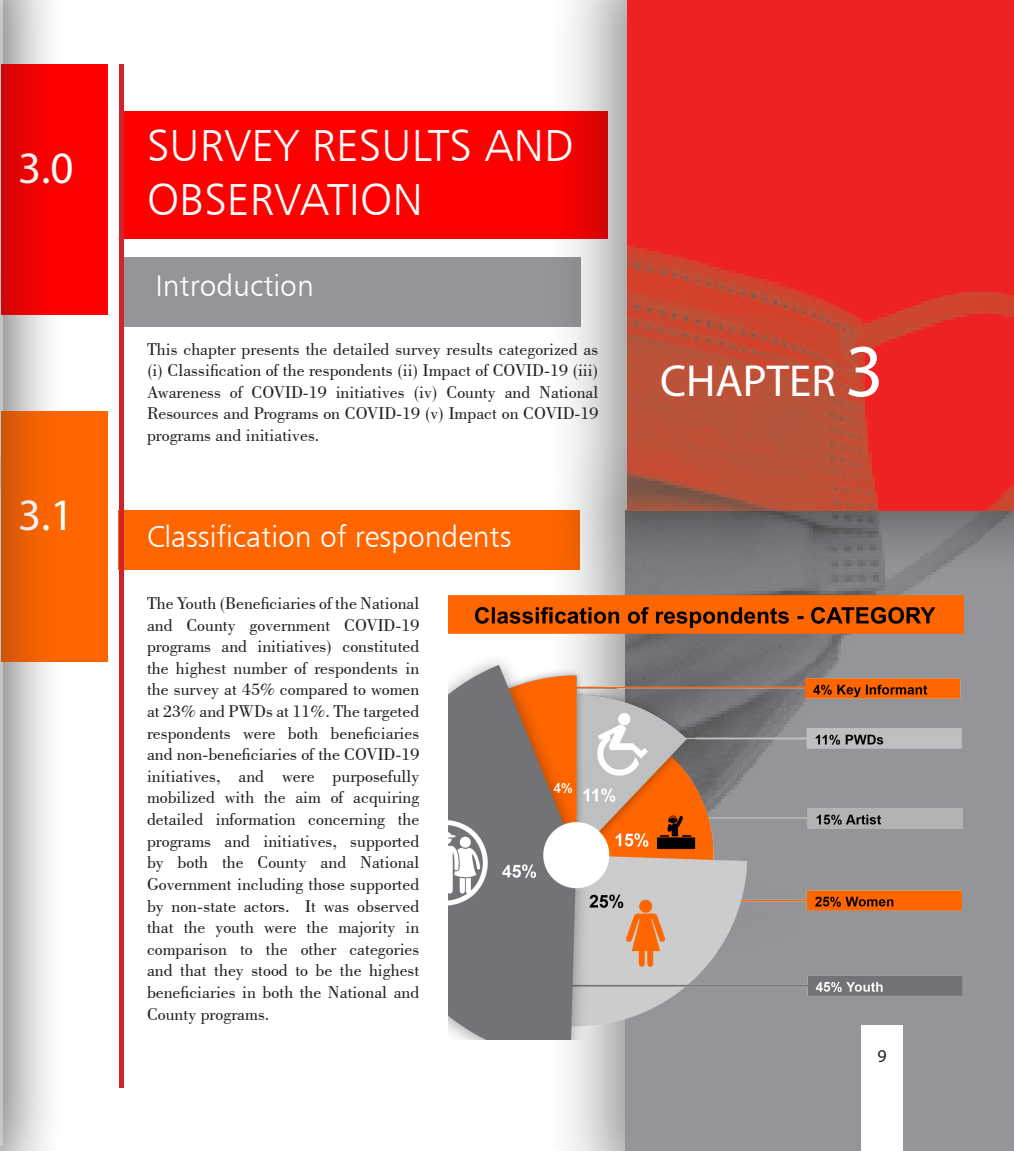
<style>
.page{position:relative;width:1014px;height:1151px;background:#fff}
.page>*{position:absolute;margin:0;border:0;box-sizing:border-box;transform-origin:0 0}
.t1{font:45px/54px "Humanist 777 BT Light B";color:#fff}
.t2{font:45px "Myriad Pro";color:#fff}
.t3{font:30px "Humanist 777 BT Light B";color:#fff}
.t4{font:18px/21.6px "Bodoni BT";color:#231f20;text-align:justify}
.t5{font:18px "Myriad Pro";color:#231f20}
.s1{font-size:75px}
</style>
<div class="page">
<div style="left:119px;top:257px;width:462px;height:69px;background:#939598"></div>
<div style="left:118px;top:510px;width:462px;height:60px;background:#f60"></div>
<div style="left:119px;top:111px;width:489px;height:128px;background:#f00"></div>
<div style="left:1px;top:65px;width:107px;height:250px;background:#f00"></div>
<div style="left:1px;top:411px;width:107px;height:251px;background:#f60"></div>
<div style="left:544px;top:437px;width:470px;height:713px;background:#231f20;opacity:.5"></div>
<div style="left:626px;top:583px;width:388px;height:567px;background:#939598"></div>
<div style="left:546px;top:0;width:468px;height:583px;background:#231f20;opacity:.5"></div>
<img style="left:628px;top:0;width:386px;height:510px">
<div style="left:0;top:0;width:63px;height:1150px;background:#231f20;opacity:.5"></div>
<hr style="left:119px;top:64px;width:4px;height:1023px;background:#d1232a">
<img style="left:448px;top:595px;width:516px;height:445px">
<div style="left:861px;top:1025px;width:41px;height:125px;background:#fff"></div>
<p class="t2" style="left:18px;top:141px;width:57px">3.0</p>
<p class="t2" style="left:18px;top:487px;width:57px">3.1</p>
<p class="t1" style="left:147px;top:117px;width:428px">SURVEY RESULTS AND<br>OBSERVATION</p>
<p class="t3" style="left:155px;top:267px;width:160px">Introduction</p>
<p class="t4" style="left:147px;top:337px;width:453px">This chapter presents the detailed survey results categorized as (i) Classification of the respondents (ii) Impact of COVID-19 (iii)<br>Awareness of COVID-19 initiatives (iv) County and National Resources and Programs on COVID-19 (v) Impact on COVID-19 programs and initiatives.</p>
<p class="t3" style="left:147px;top:518px;width:366px">Classification of respondents</p>
<p class="t4" style="left:147px;top:592px;width:274px">The Youth (Beneficiaries of the National and County government COVID-19 programs and initiatives) constituted the highest number of respondents in the survey at 45% compared to women at 23% and PWDs at 11%. The targeted respondents were both beneficiaries and non-beneficiaries of the COVID-19 initiatives, and were purposefully mobilized with the aim of acquiring detailed information concerning the programs and initiatives, supported by both the County and National Government including those supported by non-state actors. It was observed that the youth were the majority in comparison to the other categories and that they stood to be the highest beneficiaries in both the National and County programs.</p>
<p class="t2" style="left:660px;top:353px;width:225px">CHAPTER <span class="s1">3</span></p>
<p class="t5" style="left:877px;top:1044px;width:11px">9</p>
</div>
